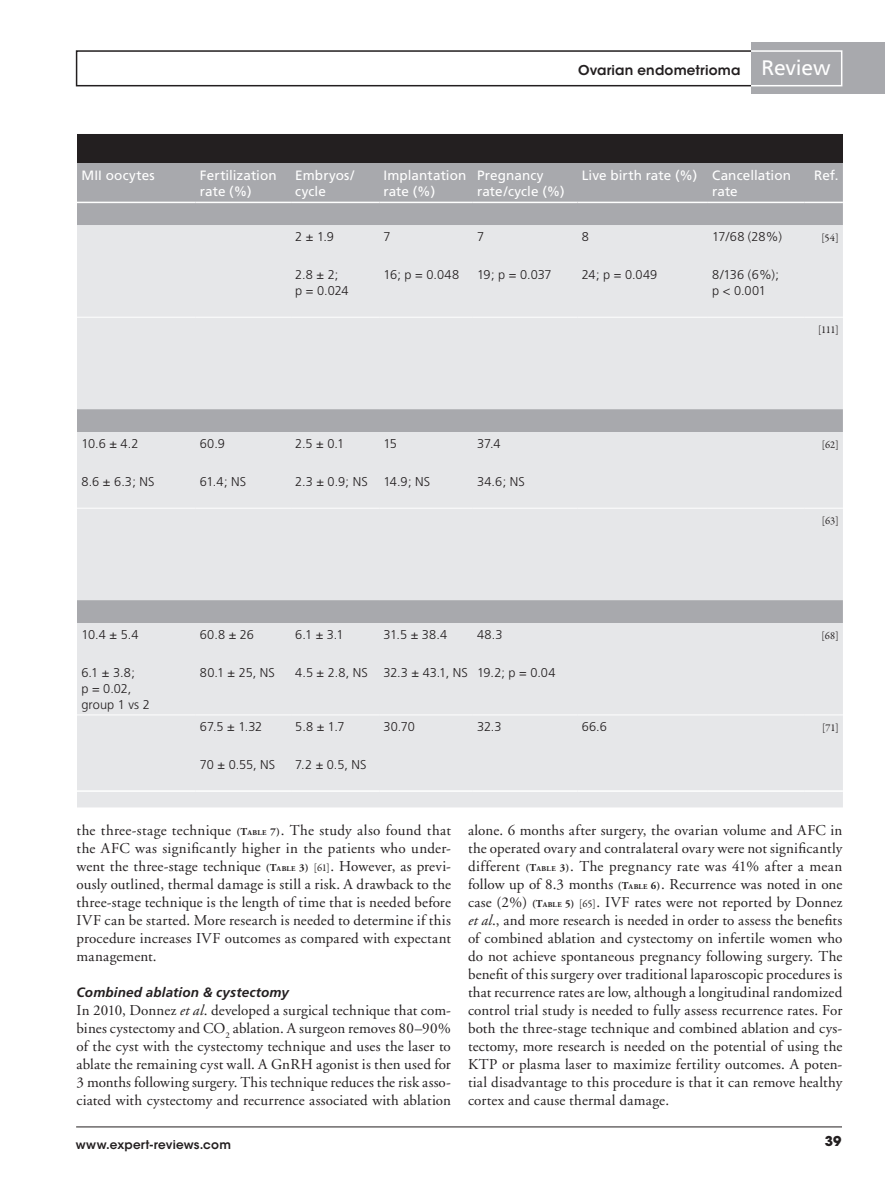
<style>
.page{position:relative;width:885px;height:1191px;background:#fff}
.page>*{position:absolute;margin:0;border:0;box-sizing:border-box;transform-origin:0 0}
.t1{font:21px "Frutiger";letter-spacing:-.01em;color:#fff}
.Text{font:15px/18px "Adobe Garamond";letter-spacing:.01em;color:#231f20;text-align:justify}
.t2{font:13.5px/16.5px "Frutiger";letter-spacing:.005em;color:#fff}
.BHead{font:italic 700 13.5px "Frutiger";letter-spacing:.01em;color:#231f20}
.t3{font:600 13.5px "ITC Avant Garde Std";letter-spacing:.015em;color:#231f20}
.t4{font:700 13.5px "ITC Avant Garde Std";color:#231f20}
.t5{font:300 12.75px/15.8px "Frutiger";color:#231f20}
.t6{font:600 12px "ITC Avant Garde Std";letter-spacing:.015em;color:#231f20}
.t7{font:10.5px "Garamond Premr Pro";letter-spacing:-.005em;color:#231f20}
.s1{font-weight:700;font-size:10.5px}
.s2{font-weight:700;font-size:7.35px}
.s3{font-family:"Garamond Premr Pro";font-size:10.5px}
.s4{font-style:italic}
</style>
<div class="page">
<div style="left:76px;top:50px;width:767px;height:36px;border:2px solid #231f20"></div>
<div style="left:751px;top:43px;width:133px;height:51px;background:#a8a9ad"></div>
<div style="left:750px;top:50px;width:92px;height:36px;background:#a8a9ad;border:2px solid #fff"></div>
<hr style="left:76px;top:1126px;width:765px;height:1px;background:#231f20">
<div style="left:0;top:135px;width:842px;height:28px;background:#231f20"></div>
<div style="left:77px;top:163px;width:765px;height:62px;background:#a8a9ad"></div>
<svg style="left:77px;top:225px;width:765px;height:582px;background:#e1e2e4"></svg>
<hr style="left:73px;top:134px;width:123px;height:1px;background:#231f20">
<hr style="left:196px;top:134px;width:95px;height:1px;background:#231f20">
<hr style="left:291px;top:134px;width:88px;height:1px;background:#231f20">
<hr style="left:379px;top:134px;width:94px;height:1px;background:#231f20">
<hr style="left:473px;top:134px;width:104px;height:1px;background:#231f20">
<hr style="left:577px;top:134px;width:130px;height:1px;background:#231f20">
<hr style="left:707px;top:134px;width:97px;height:1px;background:#231f20">
<hr style="left:804px;top:134px;width:38px;height:1px;background:#231f20">
<hr style="left:73px;top:317px;width:123px;height:1px;background:#fff">
<hr style="left:196px;top:317px;width:95px;height:1px;background:#fff">
<hr style="left:291px;top:317px;width:88px;height:1px;background:#fff">
<hr style="left:379px;top:317px;width:94px;height:1px;background:#fff">
<hr style="left:473px;top:317px;width:104px;height:1px;background:#fff">
<hr style="left:577px;top:317px;width:130px;height:1px;background:#fff">
<hr style="left:707px;top:317px;width:97px;height:1px;background:#fff">
<hr style="left:804px;top:317px;width:38px;height:1px;background:#fff">
<hr style="left:73px;top:508px;width:123px;height:1px;background:#fff">
<hr style="left:196px;top:508px;width:95px;height:1px;background:#fff">
<hr style="left:291px;top:508px;width:88px;height:1px;background:#fff">
<hr style="left:379px;top:508px;width:94px;height:1px;background:#fff">
<hr style="left:473px;top:508px;width:104px;height:1px;background:#fff">
<hr style="left:577px;top:508px;width:130px;height:1px;background:#fff">
<hr style="left:707px;top:508px;width:97px;height:1px;background:#fff">
<hr style="left:804px;top:508px;width:38px;height:1px;background:#fff">
<hr style="left:73px;top:714px;width:123px;height:1px;background:#fff">
<hr style="left:196px;top:714px;width:95px;height:1px;background:#fff">
<hr style="left:291px;top:714px;width:88px;height:1px;background:#fff">
<hr style="left:379px;top:714px;width:94px;height:1px;background:#fff">
<hr style="left:473px;top:714px;width:104px;height:1px;background:#fff">
<hr style="left:577px;top:714px;width:130px;height:1px;background:#fff">
<hr style="left:707px;top:714px;width:97px;height:1px;background:#fff">
<hr style="left:804px;top:714px;width:38px;height:1px;background:#fff">
<hr style="left:73px;top:790px;width:123px;height:2px;background:#fff">
<hr style="left:196px;top:790px;width:95px;height:2px;background:#fff">
<hr style="left:291px;top:790px;width:88px;height:2px;background:#fff">
<hr style="left:379px;top:790px;width:94px;height:2px;background:#fff">
<hr style="left:473px;top:790px;width:104px;height:2px;background:#fff">
<hr style="left:577px;top:790px;width:130px;height:2px;background:#fff">
<hr style="left:707px;top:790px;width:97px;height:2px;background:#fff">
<hr style="left:804px;top:790px;width:38px;height:2px;background:#fff">
<hr style="left:73px;top:202px;width:123px;height:1px;background:#fff">
<hr style="left:196px;top:202px;width:95px;height:1px;background:#fff">
<hr style="left:291px;top:202px;width:88px;height:1px;background:#fff">
<hr style="left:379px;top:202px;width:94px;height:1px;background:#fff">
<hr style="left:473px;top:202px;width:104px;height:1px;background:#fff">
<hr style="left:577px;top:202px;width:130px;height:1px;background:#fff">
<hr style="left:707px;top:202px;width:97px;height:1px;background:#fff">
<hr style="left:804px;top:202px;width:38px;height:1px;background:#fff">
<div style="left:0;top:121px;width:77px;height:667px;background:#fff"></div>
<p class="t3" style="left:578px;top:61px;width:164px">Ovarian endometrioma</p>
<h1 class="t1" style="left:761px;top:56px;width:70px">Review</h1>
<p class="t2" style="left:81px;top:167px;width:75px">MII oocytes</p>
<p class="t2" style="left:200px;top:167px;width:78px">Fertilization rate (%)</p>
<p class="t2" style="left:295px;top:167px;width:60px">Embryos/ cycle</p>
<p class="t2" style="left:383px;top:167px;width:84px">Implantation rate (%)</p>
<p class="t2" style="left:477px;top:167px;width:89px">Pregnancy rate/cycle (%)</p>
<p class="t2" style="left:712px;top:167px;width:80px;text-indent:-130px">Live birth rate (%) Cancellation rate</p>
<p class="t2" style="left:814px;top:167px;width:26px">Ref.</p>
<p class="t5" style="left:295px;top:229px;width:40px">2 ± 1.9</p>
<p class="t5" style="left:383px;top:229px;width:9px">7</p>
<p class="t5" style="left:477px;top:229px;width:9px">7</p>
<p class="t5" style="left:581px;top:229px;width:9px">8</p>
<p class="t5" style="left:712px;top:229px;width:71px">17/68 (28%)</p>
<p class="t7" style="left:821px;top:232px;width:19px">[54]</p>
<p class="t5" style="left:295px;top:267px;width:55px">2.8 ± 2; p = 0.024</p>
<p class="t5" style="left:383px;top:267px;width:77px">16; p = 0.048</p>
<p class="t5" style="left:477px;top:267px;width:76px">19; p = 0.037</p>
<p class="t5" style="left:581px;top:267px;width:77px">24; p = 0.049</p>
<p class="t5" style="left:712px;top:267px;width:68px">8/136 (6%); p &lt; 0.001</p>
<p class="t7" style="left:818px;top:323px;width:22px">[111]</p>
<p class="t5" style="left:81px;top:436px;width:59px">10.6 ± 4.2</p>
<p class="t5" style="left:200px;top:436px;width:26px">60.9</p>
<p class="t5" style="left:295px;top:436px;width:50px">2.5 ± 0.1</p>
<p class="t5" style="left:383px;top:436px;width:15px">15</p>
<p class="t5" style="left:477px;top:436px;width:25px">37.4</p>
<p class="t7" style="left:821px;top:438px;width:18px">[62]</p>
<p class="t5" style="left:81px;top:474px;width:74px">8.6 ± 6.3; NS</p>
<p class="t5" style="left:200px;top:474px;width:48px">61.4; NS</p>
<p class="t5" style="left:295px;top:474px;width:136px">2.3 ± 0.9; NS 14.9; NS</p>
<p class="t5" style="left:477px;top:474px;width:49px">34.6; NS</p>
<p class="t7" style="left:821px;top:514px;width:18px">[63]</p>
<p class="t5" style="left:81px;top:627px;width:59px">10.4 ± 5.4</p>
<p class="t5" style="left:200px;top:627px;width:55px">60.8 ± 26</p>
<p class="t5" style="left:295px;top:627px;width:50px">6.1 ± 3.1</p>
<p class="t5" style="left:383px;top:627px;width:65px">31.5 ± 38.4</p>
<p class="t5" style="left:477px;top:627px;width:27px">48.3</p>
<p class="t7" style="left:821px;top:629px;width:19px">[68]</p>
<p class="t5" style="left:81px;top:665px;width:70px">6.1 ± 3.8;<br>p = 0.02, group 1 vs 2</p>
<p class="t5" style="left:200px;top:665px;width:76px">80.1 ± 25, NS</p>
<p class="t5" style="left:295px;top:665px;width:262px">4.5 ± 2.8, NS 32.3 ± 43.1, NS 19.2; p = 0.04</p>
<p class="t5" style="left:200px;top:719px;width:64px">67.5 ± 1.32</p>
<p class="t5" style="left:295px;top:719px;width:51px">5.8 ± 1.7</p>
<p class="t5" style="left:383px;top:719px;width:33px">30.70</p>
<p class="t5" style="left:477px;top:719px;width:26px">32.3</p>
<p class="t5" style="left:581px;top:719px;width:27px">66.6</p>
<p class="t7" style="left:822px;top:721px;width:18px">[71]</p>
<p class="t5" style="left:200px;top:757px;width:77px">70 ± 0.55, NS</p>
<p class="t5" style="left:295px;top:757px;width:73px">7.2 ± 0.5, NS</p>
<p class="Text" style="left:77px;top:821px;width:376px">the three-stage technique <span class="s1">(T</span><span class="s2">ABLE</span> <span class="s1">7)</span>. The study also found that the AFC was significantly higher in the patients who under&shy;went the three-stage technique <span class="s1">(T</span><span class="s2">ABLE</span> <span class="s1">3)</span> <span class="s3">[61]</span>. However, as previ&shy;ously outlined, thermal damage is still a risk. A drawback to the three-stage technique is the length of time that is needed before IVF can be started. More research is needed to determine if this procedure increases IVF outcomes as compared with expectant management.</p>
<p class="BHead" style="left:77px;top:984px;width:214px">Combined ablation &amp; cystectomy</p>
<p class="Text" style="left:77px;top:1001px;width:376px">In 2010, Donnez <span class="s4">et al</span>. developed a surgical technique that com&shy;bines cystectomy and CO<sub>2</sub> ablation. A surgeon removes 80–90% of the cyst with the cystectomy technique and uses the laser to ablate the remaining cyst wall. A GnRH agonist is then used for 3 months following surgery. This technique reduces the risk asso&shy;ciated with cystectomy and recurrence associated with ablation</p>
<p class="Text" style="left:468px;top:821px;width:376px">alone. 6 months after surgery, the ovarian volume and AFC in the operated ovary and contralateral ovary were not significantly different <span class="s1">(T</span><span class="s2">ABLE</span> <span class="s1">3)</span>. The pregnancy rate was 41% after a mean follow up of 8.3 months <span class="s1">(T</span><span class="s2">ABLE</span> <span class="s1">6)</span>. Recurrence was noted in one case (2%) <span class="s1">(T</span><span class="s2">ABLE</span> <span class="s1">5)</span> <span class="s3">[65]</span>. IVF rates were not reported by Donnez <span class="s4">et al</span>., and more research is needed in order to assess the benefits of combined ablation and cystectomy on infertile women who do not achieve spontaneous pregnancy following surgery. The benefit of this surgery over traditional laparoscopic procedures is that recurrence rates are low, although a longitudinal randomized control trial study is needed to fully assess recurrence rates. For both the three-stage technique and combined ablation and cys&shy;tectomy, more research is needed on the potential of using the KTP or plasma laser to maximize fertility outcomes. A poten&shy;tial disadvantage to this procedure is that it can remove healthy cortex and cause thermal damage.</p>
<p class="t6" style="left:76px;top:1137px;width:157px">www.expert-reviews.com</p>
<p class="t4" style="left:824px;top:1132px;width:18px">39</p>
</div>
